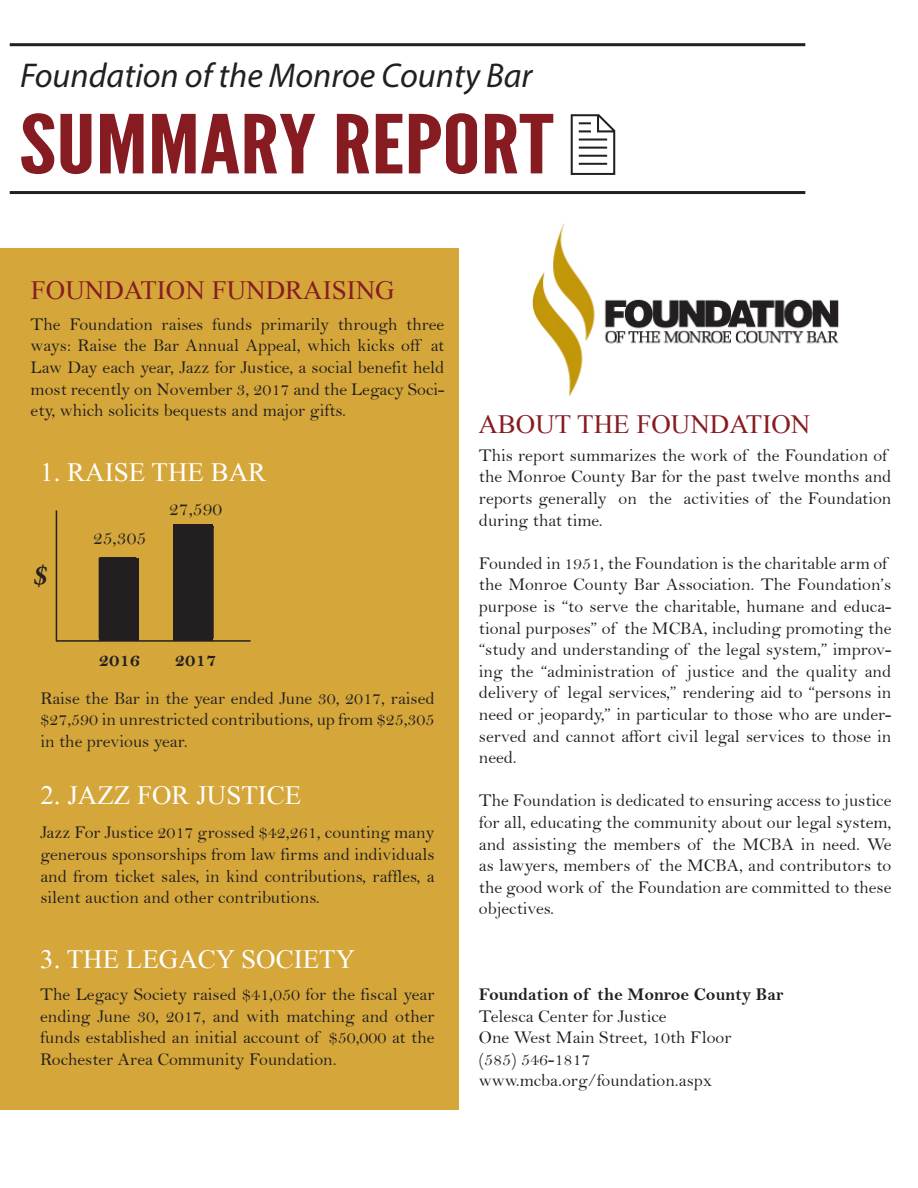
<style>
.page{position:relative;width:918px;height:1188px;background:#fff}
.page>*{position:absolute;margin:0;border:0;box-sizing:border-box;transform-origin:0 0}
.t1{font:81px "League Gothic";color:#861c22;scale:1.33 1}
.t2{font:italic 34.5px "Myriad Pro";color:#231f20}
.t3{font:italic 700 condensed 30px "Minion Pro";color:#231f20}
.t4{font:27px "Mongolian Baiti";color:#fff}
.t5{font:27px "Mongolian Baiti";color:#861c22}
.t6{font:19.5px "Bell";color:#231f20}
.t7{font:19.5px "Bell MT Bold";color:#231f20}
.t8{font:18px/21.6px "Bell";color:#231f20;text-align:justify}
.t9{font:18px "Bell MT Bold";color:#231f20}
</style>
<div class="page">
<div style="left:0;top:248px;width:459px;height:862px;background:#d5a73a"></div>
<img style="left:532px;top:224px;width:306px;height:172px">
<div style="left:99px;top:558px;width:40px;height:83px;background:#231f20"></div>
<div style="left:173px;top:525px;width:40px;height:116px;background:#231f20"></div>
<hr style="left:56px;top:510px;width:1px;height:131px;background:#231f20">
<hr style="left:56px;top:640px;width:195px;height:2px;background:#231f20">
<hr style="left:212px;top:526px;width:2px;height:113px;background:#231f20">
<hr style="left:99px;top:557px;width:37px;height:2px;background:#231f20">
<hr style="left:10px;top:191px;width:795px;height:3px;background:#231f20">
<hr style="left:10px;top:43px;width:795px;height:3px;background:#231f20">
<p class="t2" style="left:20px;top:54px;width:514px">Foundation of the Monroe County Bar</p>
<p class="t1" style="left:19px;top:96px;width:403px">SUMMARY REPORT</p>
<p class="t5" style="left:31px;top:276px;width:365px">FOUNDATION FUNDRAISING</p>
<p class="t8" style="left:31px;top:313px;width:415px">The Foundation raises funds primarily through three ways: Raise the Bar Annual Appeal, which kicks off at Law Day each year, Jazz for Justice, a social benefit held most recently on November 3, 2017 and the Legacy Soci&shy;ety, which solicits bequests and major gifts.</p>
<p class="t4" style="left:40px;top:458px;width:228px">1. RAISE THE BAR</p>
<p class="t3" style="left:33px;top:555px;width:15px">$</p>
<p class="t6" style="left:93px;top:527px;width:55px">25,305</p>
<p class="t6" style="left:169px;top:497px;width:55px">27,590</p>
<p class="t7" style="left:99px;top:648px;width:43px">2016</p>
<p class="t7" style="left:175px;top:648px;width:43px">2017</p>
<p class="t8" style="left:40px;top:687px;width:396px">Raise the Bar in the year ended June 30, 2017, raised $27,590 in unrestricted contributions, up from $25,305 in the previous year.</p>
<p class="t4" style="left:40px;top:780px;width:263px">2. JAZZ FOR JUSTICE</p>
<p class="t8" style="left:40px;top:822px;width:396px">Jazz For Justice 2017 grossed $42,261, counting many generous sponsorships from law firms and individuals and from ticket sales, in kind contributions, raffles, a silent auction and other contributions.</p>
<p class="t4" style="left:40px;top:945px;width:316px">3. THE LEGACY SOCIETY</p>
<p class="t5" style="left:478px;top:410px;width:334px">ABOUT THE FOUNDATION</p>
<p class="t8" style="left:479px;top:444px;width:414px;text-align:left">This report summarizes the work of the Foundation of the Monroe County Bar for the past twelve months and reports generally on the activities of the Foundation during that time.</p>
<p class="t8" style="left:479px;top:552px;width:414px;text-align:left">Founded in 1951, the Foundation is the charitable arm of the Monroe County Bar Association. The Foundation’s purpose is “to serve the charitable, humane and educa&shy;tional purposes” of the MCBA, including promoting the “study and understanding of the legal system,” improv&shy;ing the “administration of justice and the quality and delivery of legal services,” rendering aid to “persons in need or jeopardy,” in particular to those who are under&shy;served and cannot affort civil legal services to those in need.</p>
<p class="t8" style="left:479px;top:790px;width:414px">The Foundation is dedicated to ensuring access to justice for all, educating the community about our legal system, and assisting the members of the MCBA in need. We as lawyers, members of the MCBA, and contributors to the good work of the Foundation are committed to these objectives.</p>
<p class="t8" style="left:40px;top:983px;width:396px">The Legacy Society raised $41,050 for the fiscal year ending June 30, 2017, and with matching and other funds established an initial account of $50,000 at the Rochester Area Community Foundation.</p>
<p class="t9" style="left:479px;top:984px;width:306px">Foundation of the Monroe County Bar</p>
<p class="t8" style="left:479px;top:1005px;width:189px">Telesca Center for Justice</p>
<p class="t8" style="left:479px;top:1027px;width:254px">One West Main Street, 10th Floor</p>
<p class="t8" style="left:479px;top:1048px;width:113px">(585) 546-1817</p>
<p class="t8" style="left:479px;top:1070px;width:235px">www.mcba.org/foundation.aspx</p>
</div>
